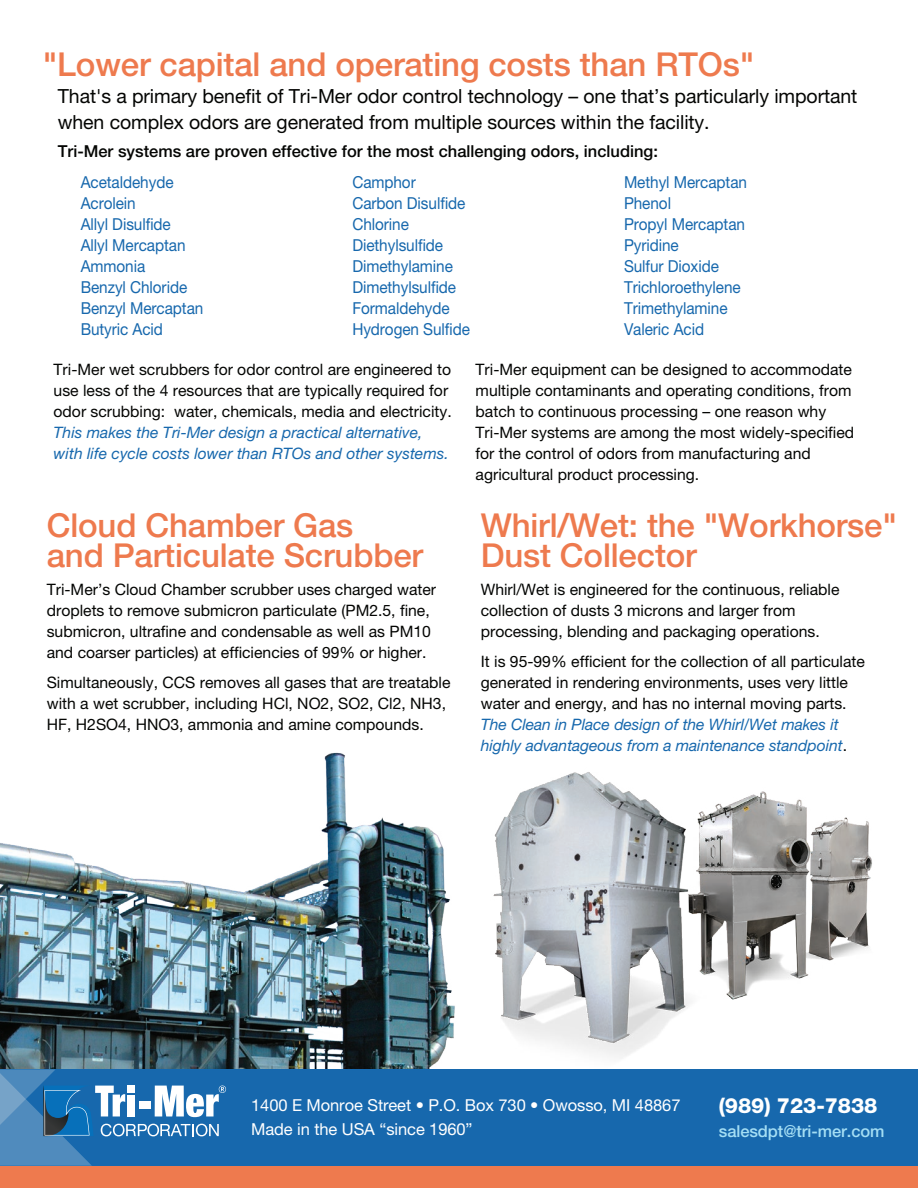
<style>
.page{position:relative;width:918px;height:1188px;background:#fff}
.page>*{position:absolute;margin:0;border:0;box-sizing:border-box;transform-origin:0 0}
.t1{font:500 33px/30px "Helvetica Neue LT Pro";letter-spacing:-.005em;color:#ee7a4e}
.t2{font:800 21px "Helvetica Neue LT Pro";letter-spacing:-.005em;color:#fff}
.t3{font:19.5px/25.5px "Helvetica Neue LT Pro";letter-spacing:-.005em;color:#040503}
.t4{font:16.5px/21px "Helvetica Neue LT Pro";letter-spacing:-.005em;color:#1768ad;scale:.93 1}
.t5{font:500 16.5px "Helvetica Neue LT Pro";color:#040503}
.t6{font:16.5px/24px "Helvetica Neue LT Pro";letter-spacing:-.005em;color:#fff}
.t7{font:500 16.5px "Helvetica Neue LT Pro";letter-spacing:-.005em;color:#a4def4}
.t8{font:15.75px/21px "Helvetica Neue LT Pro";color:#040503}
.t9{font:italic 15.75px/21px "Helvetica Neue LT Pro";color:#1768ad}
.s1{font-style:normal;color:#040503}
</style>
<div class="page">
<img style="left:493px;top:772px;width:379px;height:286px">
<img style="left:0;top:752px;width:455px;height:317px">
<div style="left:0;top:1069px;width:918px;height:119px;background:#1768ad"></div>
<div style="left:0;top:1166px;width:918px;height:22px;background:#ee7a4e"></div>
<svg style="left:0;top:1069px;width:226px;height:97px"></svg>
<h1 class="t1" style="left:43px;top:49px;width:713px">"Lower capital and operating costs than RTOs"</h1>
<p class="t3" style="left:58px;top:83px;width:801px">That's a primary benefit of Tri-Mer odor control technology – one that’s particularly important when complex odors are generated from multiple sources within the facility.</p>
<p class="t5" style="left:58px;top:142px;width:602px">Tri-Mer systems are proven effective for the most challenging odors, including:</p>
<p class="t4" style="left:81px;top:172px;width:133px">Acetaldehyde<br>Acrolein<br>Allyl Disulfide<br>Allyl Mercaptan<br>Ammonia<br>Benzyl Chloride<br>Benzyl Mercaptan<br>Butyric Acid</p>
<p class="t4" style="left:352px;top:172px;width:128px">Camphor<br>Carbon Disulfide<br>Chlorine<br>Diethylsulfide<br>Dimethylamine<br>Dimethylsulfide<br>Formaldehyde<br>Hydrogen Sulfide</p>
<p class="t4" style="left:624px;top:172px;width:134px">Methyl Mercaptan<br>Phenol<br>Propyl Mercaptan<br>Pyridine<br>Sulfur Dioxide<br>Trichloroethylene<br>Trimethylamine<br>Valeric Acid</p>
<p class="t8" style="left:54px;top:358px;width:400px">Tri-Mer wet scrubbers for odor control are engineered to use less of the 4 resources that are typically required for odor scrubbing: water, chemicals, media and electricity.</p>
<p class="t9" style="left:54px;top:421px;width:397px">This makes the Tri-Mer design a practical alternative, with life cycle costs lower than RTOs and other systems.</p>
<h1 class="t1" style="left:47px;top:510px;width:378px">Cloud Chamber Gas<br>and Particulate Scrubber</h1>
<p class="t8" style="left:47px;top:579px;width:391px">Tri-Mer’s Cloud Chamber scrubber uses charged water droplets to remove submicron particulate (PM2.5, fine, submicron, ultrafine and condensable as well as PM10 and coarser particles) at efficiencies of 99% or higher.</p>
<p class="t8" style="left:47px;top:672px;width:405px">Simultaneously, CCS removes all gases that are treatable with a wet scrubber, including HCl, NO2, SO2, Cl2, NH3,<br>HF, H2SO4, HNO3, ammonia and amine compounds.</p>
<p class="t8" style="left:476px;top:358px;width:380px">Tri-Mer equipment can be designed to accommodate multiple contaminants and operating conditions, from batch to continuous processing – one reason why Tri-Mer systems are among the most widely-specified for the control of odors from manufacturing and agricultural product processing.</p>
<h1 class="t1" style="left:481px;top:510px;width:418px">Whirl/Wet: the "Workhorse"<br>Dust Collector</h1>
<p class="t8" style="left:481px;top:579px;width:360px">Whirl/Wet is engineered for the continuous, reliable collection of dusts 3 microns and larger from processing, blending and packaging operations.</p>
<p class="t8" style="left:481px;top:651px;width:386px">It is 95-99% efficient for the collection of all particulate generated in rendering environments, uses very little water and energy, and has no internal moving parts.</p>
<p class="t9" style="left:481px;top:713px;width:368px">The Clean in Place design of the Whirl/Wet makes it highly advantageous from a maintenance standpoint<span class="s1">.</span></p>
<p class="t6" style="left:251px;top:1093px;width:431px">1400 E Monroe Street • P.O. Box 730 • Owosso, MI 48867<br>Made in the USA “since 1960”</p>
<h2 class="t2" style="left:719px;top:1093px;width:160px">(989) 723-7838</h2>
<p class="t7" style="left:719px;top:1122px;width:167px">salesdpt@tri-mer.com</p>
</div>
